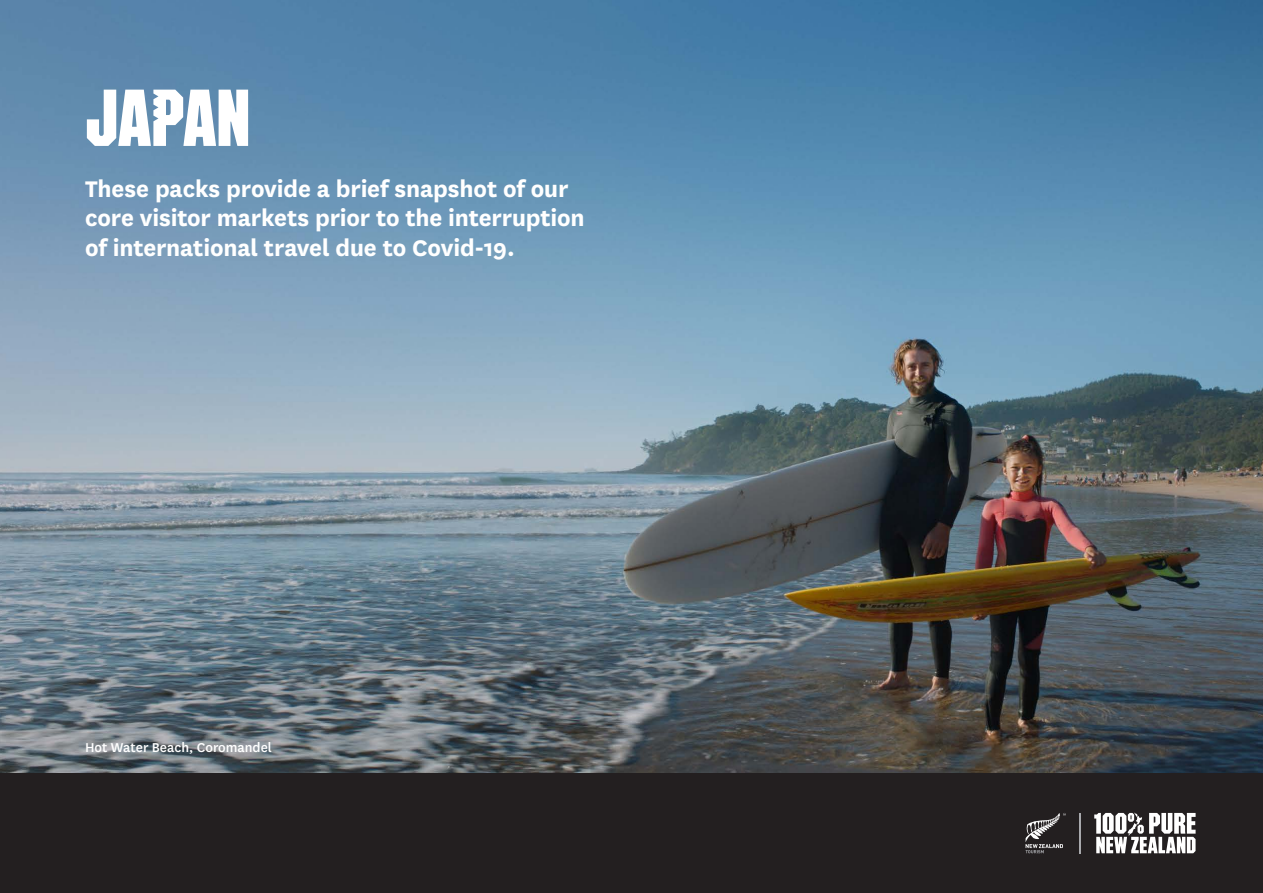
<style>
.page{position:relative;width:1263px;height:893px;background:#fff}
.page>*{position:absolute;margin:0;border:0;box-sizing:border-box;transform-origin:0 0}
.Heading_Pakati_72pt{font:76.05px "Pure Pakati";letter-spacing:-.01em;color:#fff}
.Title_Page_subhead{font:700 26.4px/29.5px "National";letter-spacing:-.005em;color:#fff}
.Intro_14_17_Medium{font:500 15px "National";color:#fff}
</style>
<div class="page">
<img style="left:0;top:0;width:1263px;height:774px">
<div style="left:0;top:774px;width:1263px;height:119px;background:#231f20"></div>
<svg style="left:1025px;top:813px;width:41px;height:40px"></svg>
<svg style="left:1094px;top:813px;width:101px;height:40px"></svg>
<hr style="left:1079px;top:813px;width:1px;height:40px;background:#a8a9ad">
<p class="Heading_Pakati_72pt" style="left:85px;top:90px;width:167px">JAPAN</p>
<p class="Title_Page_subhead" style="left:85px;top:172px;width:501px">These packs provide a brief snapshot of our core visitor markets prior to the interruption of international travel due to Covid-19.</p>
<p class="Intro_14_17_Medium" style="left:85px;top:738px;width:188px">Hot Water Beach, Coromandel</p>
</div>
